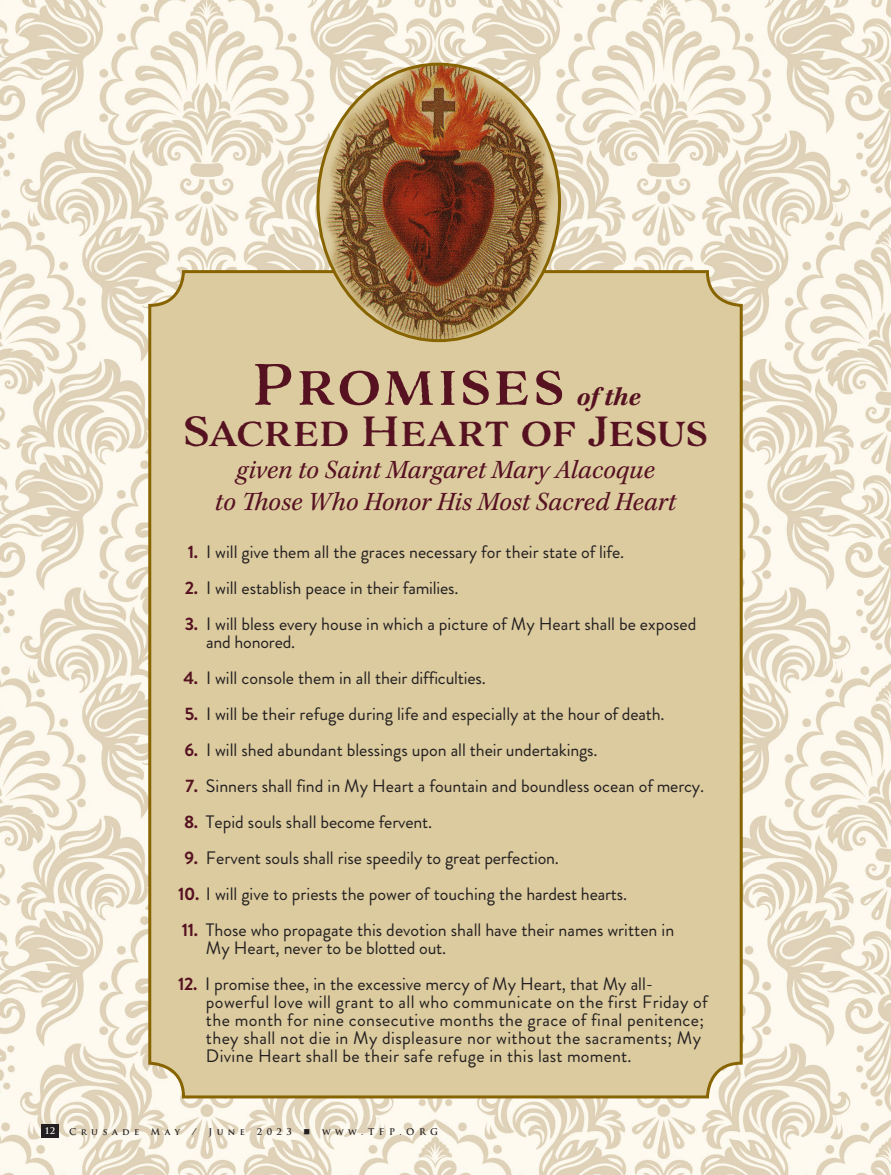
<style>
.page{position:relative;width:891px;height:1175px;background:#fff}
.page>*{position:absolute;margin:0;border:0;box-sizing:border-box;transform-origin:0 0}
.t1{font:54px "Adorn Serif";letter-spacing:.025em;color:#571222}
.t2{font:39px "Adorn Serif";letter-spacing:-.04em;color:#571222}
.t3{font:italic 27px/32.4px "Kepler Std";color:#571222;text-align:center}
.t4{font:18px/18px "Brandon Grotesque";color:#231f20}
.t5{font:18px/18px "Brandon Grotesque";letter-spacing:.02em;color:#231f20}
.t6{font:700 9px "Trajan Pro";letter-spacing:.5em;color:#231f20}
.t7{font:700 9px "Trajan Pro";color:#fff}
.s1{font-family:"Kepler Std";font-weight:700;font-style:italic;font-size:27px}
.s2{font-weight:700;color:#571222}
</style>
<div class="page">
<img style="left:0;top:0;width:891px;height:1174px">
<div style="left:150px;top:272px;width:591px;height:824px;background:#dbcb9f;border-radius:34px"></div>
<div style="left:41px;top:1124px;width:18px;height:13px;background:#231f20"></div>
<img style="left:318px;top:64px;width:242px;height:276px">
<h1 class="t1" style="left:250px;top:347px;width:392px">Promises <span class="s1">of the</span></h1>
<h2 class="t2" style="left:183px;top:404px;width:527px">Sacred Heart of Jesus</h2>
<h3 class="t3" style="left:215px;top:454px;width:463px">given to Saint Margaret Mary Alacoque<br>to Those Who Honor His Most Sacred Heart</h3>
<p class="t4" style="left:188px;top:543px;width:438px"><span class="s2">1.</span> I will give them all the graces necessary for their state of life.</p>
<p class="t4" style="left:185px;top:579px;width:275px"><span class="s2">2.</span> I will establish peace in their families.</p>
<p class="t4" style="left:206px;top:615px;width:492px;text-indent:-21px"><span class="s2">3.</span> I will bless every house in which a picture of My Heart shall be exposed and honored.</p>
<p class="t4" style="left:184px;top:669px;width:304px"><span class="s2">4.</span> I will console them in all their difficulties.</p>
<p class="t4" style="left:185px;top:705px;width:481px"><span class="s2">5.</span> I will be their refuge during life and especially at the hour of death.</p>
<p class="t4" style="left:185px;top:741px;width:415px"><span class="s2">6.</span> I will shed abundant blessings upon all their undertakings.</p>
<p class="t4" style="left:186px;top:777px;width:520px"><span class="s2">7.</span> Sinners shall find in My Heart a fountain and boundless ocean of mercy.</p>
<p class="t4" style="left:184px;top:813px;width:250px"><span class="s2">8.</span> Tepid souls shall become fervent.</p>
<p class="t4" style="left:184px;top:849px;width:376px"><span class="s2">9.</span> Fervent souls shall rise speedily to great perfection.</p>
<p class="t4" style="left:178px;top:885px;width:451px"><span class="s2">10.</span> I will give to priests the power of touching the hardest hearts.</p>
<p class="t4" style="left:206px;top:921px;width:470px;text-indent:-24px"><span class="s2">11.</span> Those who propagate this devotion shall have their names written in<br>My Heart, never to be blotted out.</p>
<p class="t5" style="left:206px;top:975px;width:504px;text-indent:-28px"><span class="s2">12.</span> I promise thee, in the excessive mercy of My Heart, that My all&shy;powerful love will grant to all who communicate on the first Friday of the month for nine consecutive months the grace of final penitence; they shall not die in My displeasure nor without the sacraments; My Divine Heart shall be their safe refuge in this last moment.</p>
<p class="t7" style="left:44px;top:1125px;width:12px">12</p>
<p class="t6" style="left:69px;top:1126px;width:72px">Crusade</p>
<p class="t6" style="left:151px;top:1126px;width:31px">May</p>
<p class="t6" style="left:192px;top:1126px;width:6px">/</p>
<p class="t6" style="left:208px;top:1126px;width:38px">June</p>
<p class="t6" style="left:257px;top:1126px;width:37px">2023</p>
<p class="t6" style="left:304px;top:1126px;width:136px">■ www.TFP.ORG</p>
</div>
